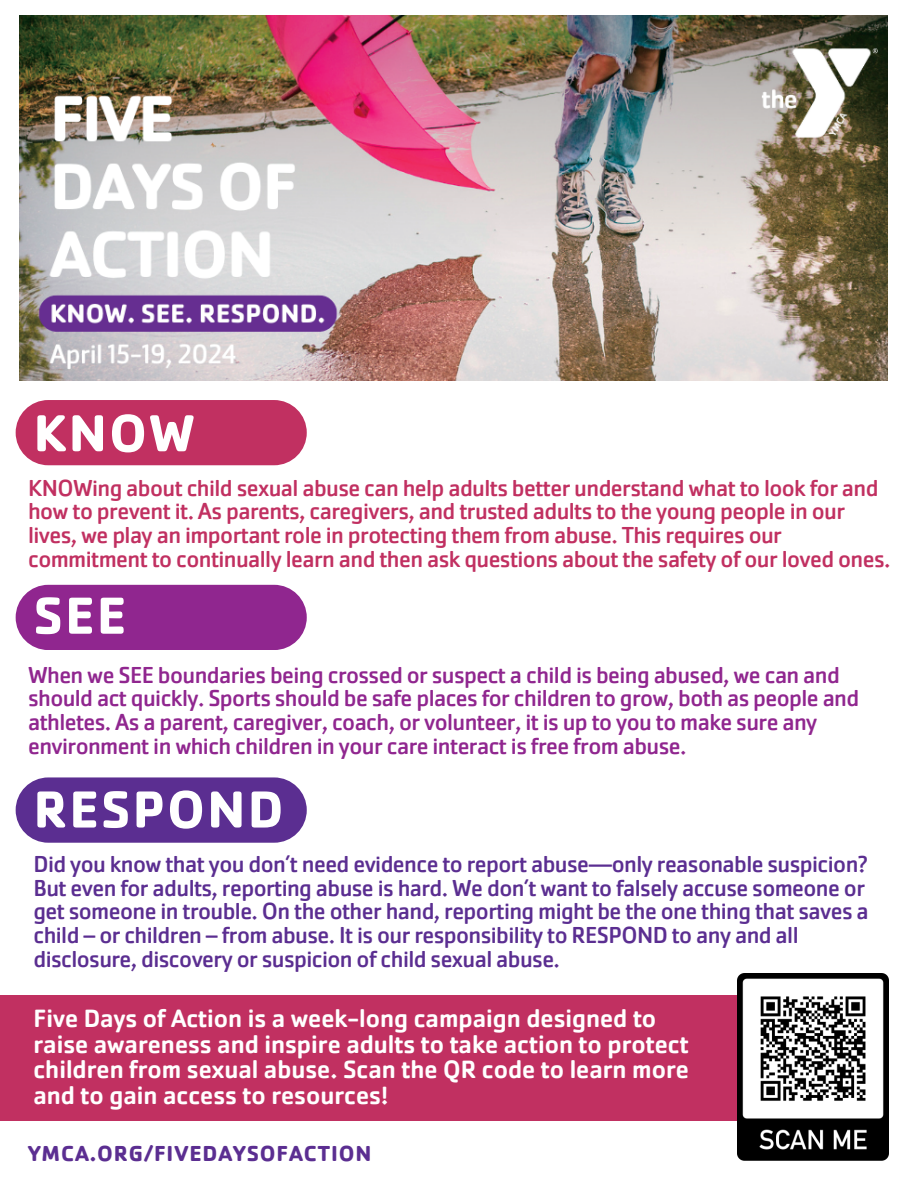
<style>
.page{position:relative;width:918px;height:1188px;background:#fff}
.page>*{position:absolute;margin:0;border:0;box-sizing:border-box;transform-origin:0 0}
.t1{font:700 54px "Cachet Pro";letter-spacing:.04em;color:#fff}
.t2{font:500 25.95px/25.7px "Cachet Pro";color:#fff}
.t3{font:24px/23.7px "Cachet Pro";letter-spacing:-.025em;color:#5b2e91}
.t4{font:24px/23.7px "Cachet Pro";letter-spacing:-.025em;color:#c13061}
.t5{font:24px/23.7px "Cachet Pro";letter-spacing:-.025em;color:#90268f}
.t6{font:700 22.5px "Cachet Pro";letter-spacing:.04em;color:#5b2e91}
</style>
<div class="page">
<img style="left:19px;top:15px;width:869px;height:366px">
<div style="left:0;top:995px;width:783px;height:126px;background:#c13061"></div>
<img style="left:738px;top:974px;width:150px;height:186px">
<div style="left:16px;top:777px;width:291px;height:66px;background:#5b2e91;border-radius:33px"></div>
<div style="left:16px;top:585px;width:291px;height:65px;background:#90268f;border-radius:33px"></div>
<div style="left:16px;top:400px;width:291px;height:65px;background:#c13061;border-radius:33px"></div>
<p class="t1" style="left:33px;top:399px;width:163px">KNOW</p>
<p class="t4" style="left:28px;top:476px;width:864px">KNOWing about child sexual abuse can help adults better understand what to look for and how to prevent it. As parents, caregivers, and trusted adults to the young people in our lives, we play an important role in protecting them from abuse. This requires our commitment to continually learn and then ask questions about the safety of our loved ones.</p>
<p class="t1" style="left:33px;top:581px;width:94px">SEE</p>
<p class="t5" style="left:28px;top:663px;width:833px">When we SEE boundaries being crossed or suspect a child is being abused, we can and should act quickly. Sports should be safe places for children to grow, both as people and athletes. As a parent, caregiver, coach, or volunteer, it is up to you to make sure any environment in which children in your care interact is free from abuse.</p>
<p class="t1" style="left:33px;top:775px;width:252px">RESPOND</p>
<p class="t3" style="left:33px;top:852px;width:836px">Did you know that you don’t need evidence to report abuse—only reasonable suspicion?<br>But even for adults, reporting abuse is hard. We don’t want to falsely accuse someone or</p>
<p class="t3" style="left:33px;top:899px;width:837px">get someone in trouble. On the other hand, reporting might be the one thing that saves a</p>
<p class="t3" style="left:33px;top:923px;width:767px">child – or children – from abuse. It is our responsibility to RESPOND to any and all disclosure, discovery or suspicion of child sexual abuse.</p>
<p class="t2" style="left:33px;top:1006px;width:657px">Five Days of Action is a week-long campaign designed to raise awareness and inspire adults to take action to protect children from sexual abuse. Scan the QR code to learn more and to gain access to resources!</p>
<p class="t6" style="left:28px;top:1139px;width:345px">YMCA.ORG/FIVEDAYSOFACTION</p>
</div>
